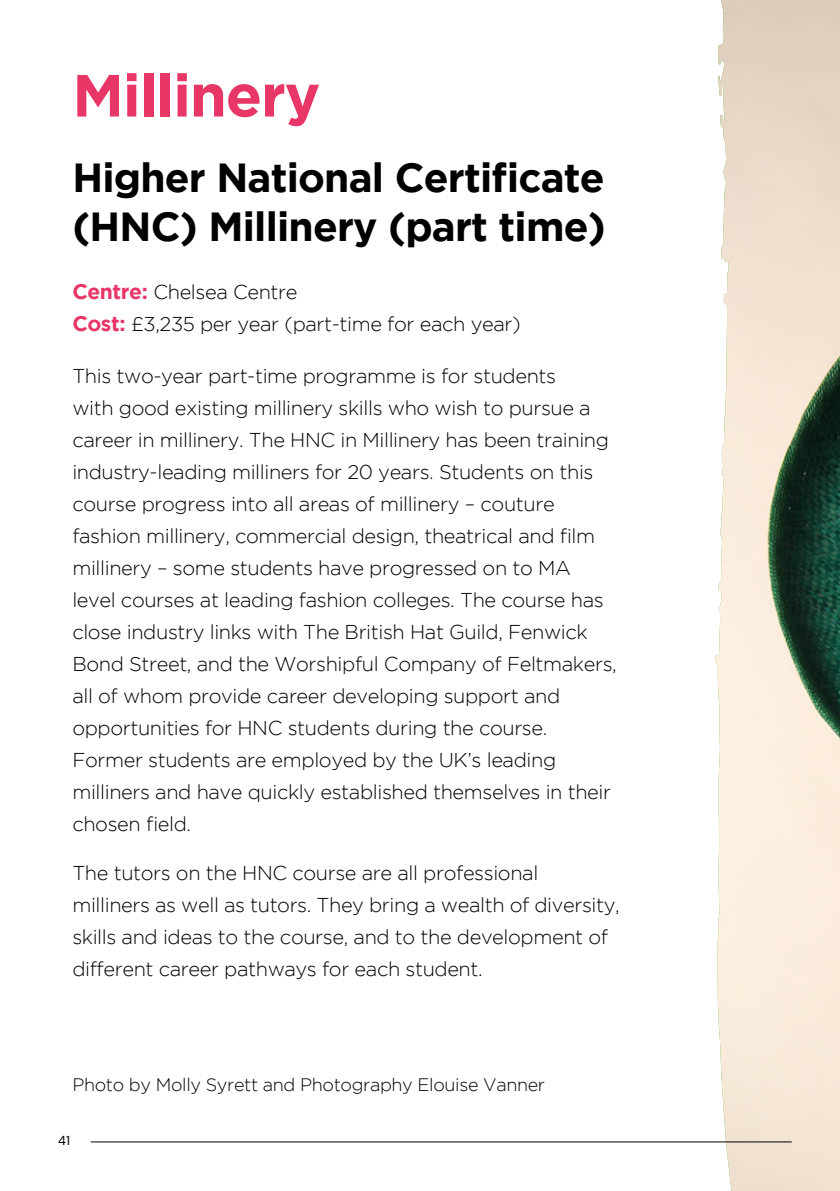
<style>
.page{position:relative;width:840px;height:1191px;background:#fff}
.page>*{position:absolute;margin:0;border:0;box-sizing:border-box;transform-origin:0 0}
.t1{font:700 59.4px "Gotham";letter-spacing:-.02em;color:#e83666}
.t2{font:700 40.4px/48.6px "Gotham";letter-spacing:-.02em;color:#000}
.t3{font:300 20px/32px "Gotham";letter-spacing:-.02em;color:#000}
.t4{font:300 18px "Gotham";letter-spacing:-.02em;color:#000}
.t5{font:13px "DM Sans";color:#000}
.s1{font-weight:700;font-size:21px;color:#e83666}
</style>
<div class="page">
<svg style="left:711px;top:0;width:128px;height:1191px;background:#d8d0c0"></svg>
<img style="left:714px;top:0;width:14px;height:1058px">
<hr style="left:91px;top:1141px;width:700px;height:1px;background:#000">
<h1 class="t1" style="left:72px;top:61px;width:249px">Millinery</h1>
<h2 class="t2" style="left:72px;top:153px;width:534px">Higher National Certificate (HNC) Millinery (part time)</h2>
<p class="t3" style="left:72px;top:275px;width:449px"><span class="s1">Centre:</span> Chelsea Centre<br><span class="s1">Cost:</span> £3,235 per year (part-time for each year)</p>
<p class="t3" style="left:72px;top:359px;width:545px">This two-year part-time programme is for students<br>with good existing millinery skills who wish to pursue a career in millinery. The HNC in Millinery has been training industry-leading milliners for 20 years. Students on this course progress into all areas of millinery – couture fashion millinery, commercial design, theatrical and film millinery – some students have progressed on to MA level courses at leading fashion colleges. The course has close industry links with The British Hat Guild, Fenwick Bond Street, and the Worshipful Company of Feltmakers, all of whom provide career developing support and opportunities for HNC students during the course.<br>Former students are employed by the UK’s leading milliners and have quickly established themselves in their chosen field.</p>
<p class="t3" style="left:72px;top:856px;width:548px">The tutors on the HNC course are all professional milliners as well as tutors. They bring a wealth of diversity, skills and ideas to the course, and to the development of different career pathways for each student.</p>
<p class="t4" style="left:72px;top:1075px;width:474px">Photo by Molly Syrett and Photography Elouise Vanner</p>
<p class="t5" style="left:58px;top:1132px;width:13px">41</p>
</div>
